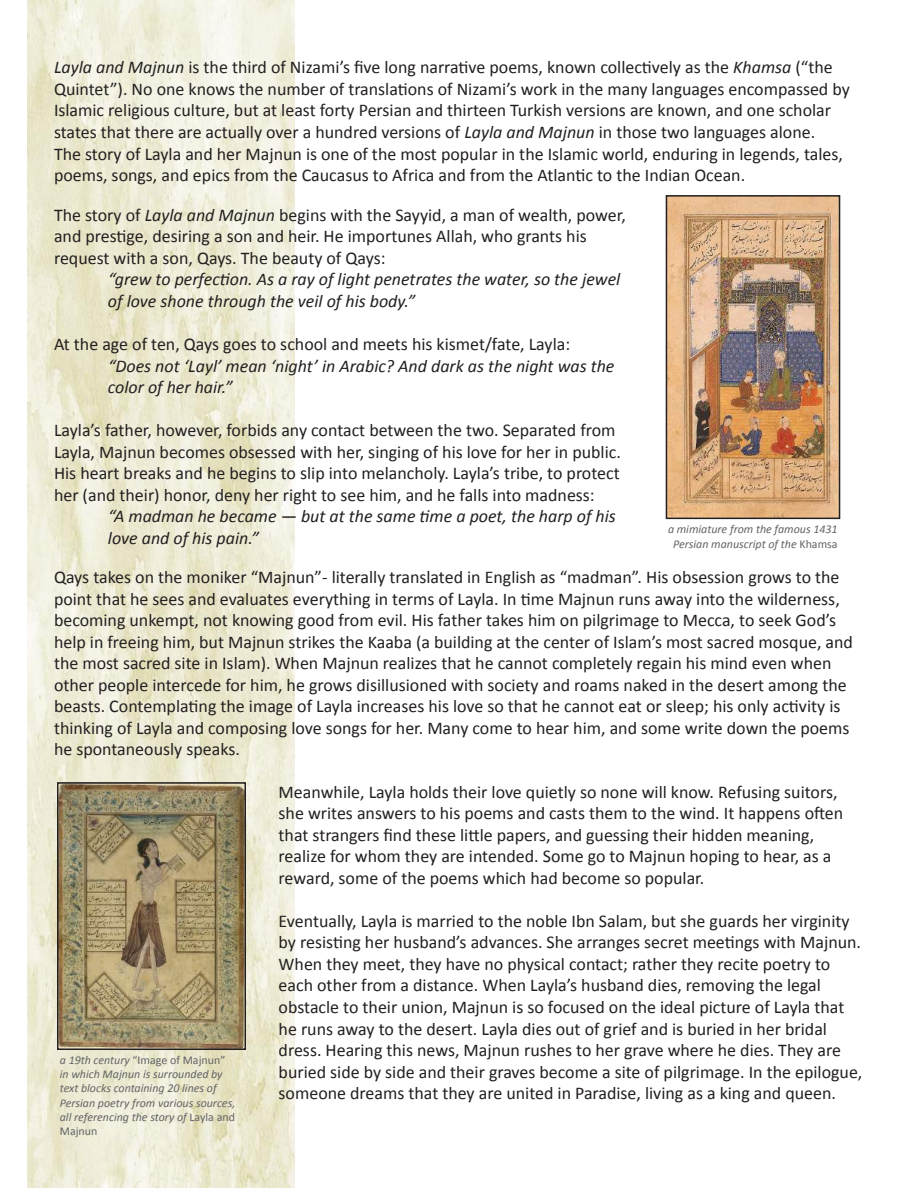
<style>
.page{position:relative;width:918px;height:1188px;background:#fff}
.page>*{position:absolute;margin:0;border:0;box-sizing:border-box;transform-origin:0 0}
.t1{font:18px/21.5px "Calibri";color:#231f20}
.t2{font:italic 18px/21.5px "Calibri";color:#231f20}
.t3{font:italic 12px/14.4px "Calibri";color:#636366;text-align:center}
.s1{font-style:italic}
.s2{font-style:normal}
</style>
<div class="page">
<img style="left:27px;top:0;width:268px;height:1188px">
<img style="left:669px;top:198px;width:168px;height:318px">
<div style="left:666px;top:195px;width:174px;height:324px;border:2px solid #231f20"></div>
<img style="left:60px;top:785px;width:183px;height:262px">
<div style="left:57px;top:782px;width:189px;height:268px;border:2px solid #231f20"></div>
<p class="t1" style="left:54px;top:57px;width:797px"><span class="s1">Layla and Majnun</span> is the third of Nizami’s five long narrative poems, known collectively as the <span class="s1">Khamsa</span> (“the Quintet”). No one knows the number of translations of Nizami’s work in the many languages encompassed by Islamic religious culture, but at least forty Persian and thirteen Turkish versions are known, and one scholar states that there are actually over a hundred versions of <span class="s1">Layla and Majnun</span> in those two languages alone.<br>The story of Layla and her Majnun is one of the most popular in the Islamic world, enduring in legends, tales, poems, songs, and epics from the Caucasus to Africa and from the Atlantic to the Indian Ocean.</p>
<p class="t1" style="left:54px;top:204px;width:574px">The story of <span class="s1">Layla and Majnun</span> begins with the Sayyid, a man of wealth, power, and prestige, desiring a son and heir. He importunes Allah, who grants his request with a son, Qays. The beauty of Qays:</p>
<p class="t2" style="left:108px;top:268px;width:514px">“grew to perfection. As a ray of light penetrates the water, so the jewel of love shone through the veil of his body.”</p>
<p class="t1" style="left:54px;top:333px;width:518px">At the age of ten, Qays goes to school and meets his kismet/fate, Layla:</p>
<p class="t2" style="left:108px;top:354px;width:508px">“Does not ‘Layl’ mean ‘night’ in Arabic? And dark as the night was the color of her hair.”</p>
<p class="t1" style="left:54px;top:419px;width:568px">Layla’s father, however, forbids any contact between the two. Separated from Layla, Majnun becomes obsessed with her, singing of his love for her in public.<br>His heart breaks and he begins to slip into melancholy. Layla’s tribe, to protect her (and their) honor, deny her right to see him, and he falls into madness:</p>
<p class="t2" style="left:108px;top:505px;width:509px">“A madman he became — but at the same time a poet, the harp of his love and of his pain.”</p>
<p class="t1" style="left:54px;top:567px;width:801px">Qays takes on the moniker “Majnun”- literally translated in English as “madman”. His obsession grows to the point that he sees and evaluates everything in terms of Layla. In time Majnun runs away into the wilderness, becoming unkempt, not knowing good from evil. His father takes him on pilgrimage to Mecca, to seek God’s help in freeing him, but Majnun strikes the Kaaba (a building at the center of Islam’s most sacred mosque, and the most sacred site in Islam). When Majnun realizes that he cannot completely regain his mind even when other people intercede for him, he grows disillusioned with society and roams naked in the desert among the beasts. Contemplating the image of Layla increases his love so that he cannot eat or sleep; his only activity is thinking of Layla and composing love songs for her. Many come to hear him, and some write down the poems he spontaneously speaks.</p>
<p class="t1" style="left:279px;top:781px;width:566px">Meanwhile, Layla holds their love quietly so none will know. Refusing suitors, she writes answers to his poems and casts them to the wind. It happens often that strangers find these little papers, and guessing their hidden meaning, realize for whom they are intended. Some go to Majnun hoping to hear, as a reward, some of the poems which had become so popular.</p>
<p class="t1" style="left:279px;top:910px;width:585px">Eventually, Layla is married to the noble Ibn Salam, but she guards her virginity by resisting her husband’s advances. She arranges secret meetings with Majnun.<br>When they meet, they have no physical contact; rather they recite poetry to each other from a distance. When Layla’s husband dies, removing the legal obstacle to their union, Majnun is so focused on the ideal picture of Layla that he runs away to the desert. Layla dies out of grief and is buried in her bridal dress. Hearing this news, Majnun rushes to her grave where he dies. They are buried side by side and their graves become a site of pilgrimage. In the epilogue, someone dreams that they are united in Paradise, living as a king and queen.</p>
<p class="t3" style="left:668px;top:522px;width:171px">a mimiature from the famous 1431<br>Persian manuscript of the <span class="s2">Khamsa</span></p>
<p class="t3" style="left:60px;top:1052px;width:177px;text-align:left">a 19th century <span class="s2">“Image of Majnun” </span>in which Majnun is surrounded by text blocks containing 20 lines of<br>Persian poetry from various sources, all referencing the story of <span class="s2">Layla and<br>Majnun</span></p>
</div>
